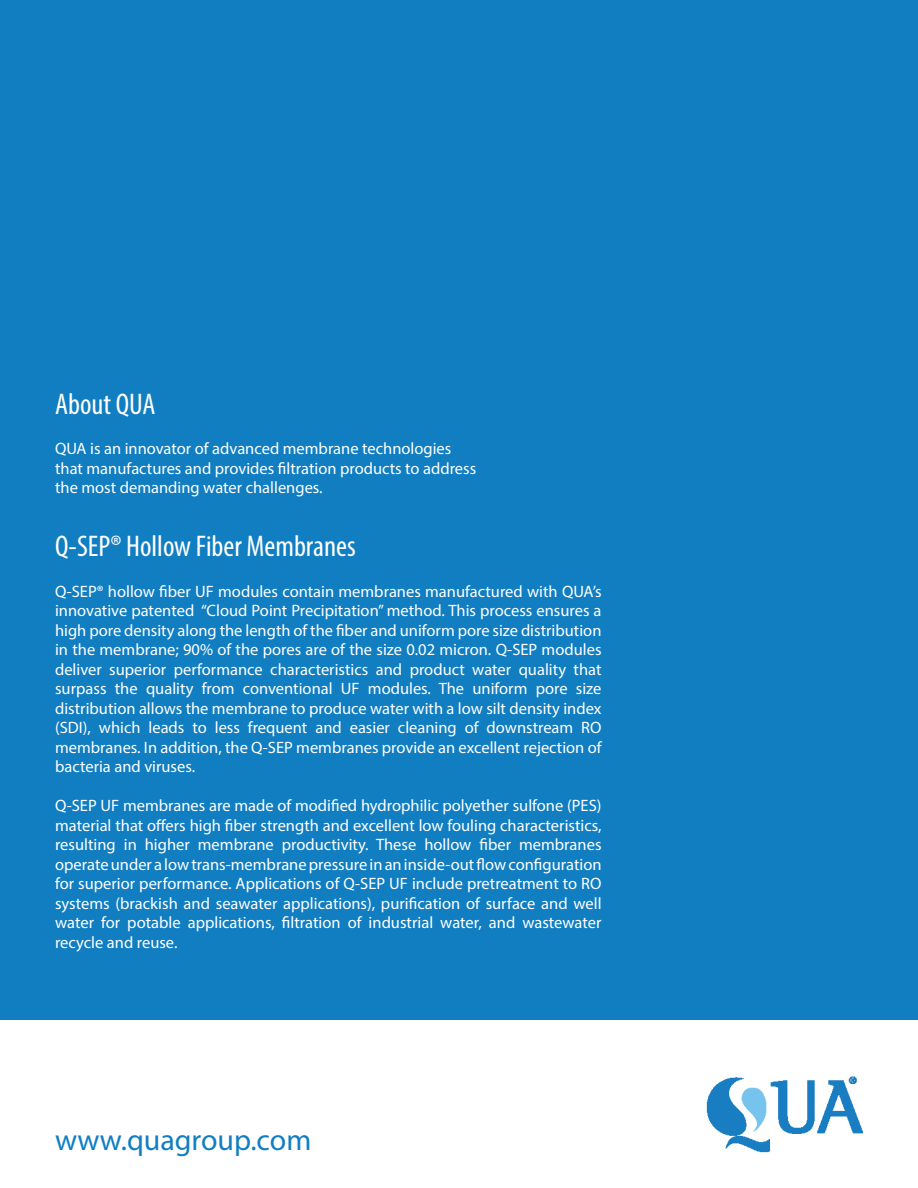
<style>
.page{position:relative;width:918px;height:1188px;background:#fff}
.page>*{position:absolute;margin:0;border:0;box-sizing:border-box;transform-origin:0 0}
.t1{font:condensed 30px "Myriad Pro";color:#fff}
.t2{font:30px "Myriad Pro";color:#117ec2}
.t3{font:16.5px/19.5px "Myriad Pro";color:#fff;text-align:justify}
</style>
<div class="page">
<div style="left:0;top:0;width:918px;height:1020px;background:#117ec2"></div>
<img style="left:706px;top:1076px;width:157px;height:77px">
<p class="t1" style="left:55px;top:386px;width:102px">About QUA</p>
<p class="t3" style="left:55px;top:439px;width:398px">QUA is an innovator of advanced membrane technologies</p>
<p class="t3" style="left:55px;top:458px;width:423px">that manufactures and provides filtration products to address</p>
<p class="t3" style="left:55px;top:478px;width:269px">the most demanding water challenges.</p>
<p class="t1" style="left:55px;top:528px;width:302px">Q-SEP® Hollow Fiber Membranes</p>
<p class="t3" style="left:55px;top:581px;width:548px">Q-SEP® hollow fiber UF modules contain membranes manufactured with QUA’s innovative patented “Cloud Point Precipitation” method. This process ensures a high pore density along the length of the fiber and uniform pore size distribution in the membrane; 90% of the pores are of the size 0.02 micron. Q-SEP modules deliver superior performance characteristics and product water quality that surpass the quality from conventional UF modules. The uniform pore size distribution allows the membrane to produce water with a low silt density index (SDI), which leads to less frequent and easier cleaning of downstream RO membranes. In addition, the Q-SEP membranes provide an excellent rejection of bacteria and viruses.</p>
<p class="t3" style="left:55px;top:796px;width:548px">Q-SEP UF membranes are made of modified hydrophilic polyether sulfone (PES) material that offers high fiber strength and excellent low fouling characteristics, resulting in higher membrane productivity. These hollow fiber membranes operate under a low trans-membrane pressure in an inside-out flow configuration for superior performance. Applications of Q-SEP UF include pretreatment to RO systems (brackish and seawater applications), purification of surface and well water for potable applications, filtration of industrial water, and wastewater recycle and reuse.</p>
<p class="t2" style="left:55px;top:1121px;width:258px">www.quagroup.com</p>
</div>
